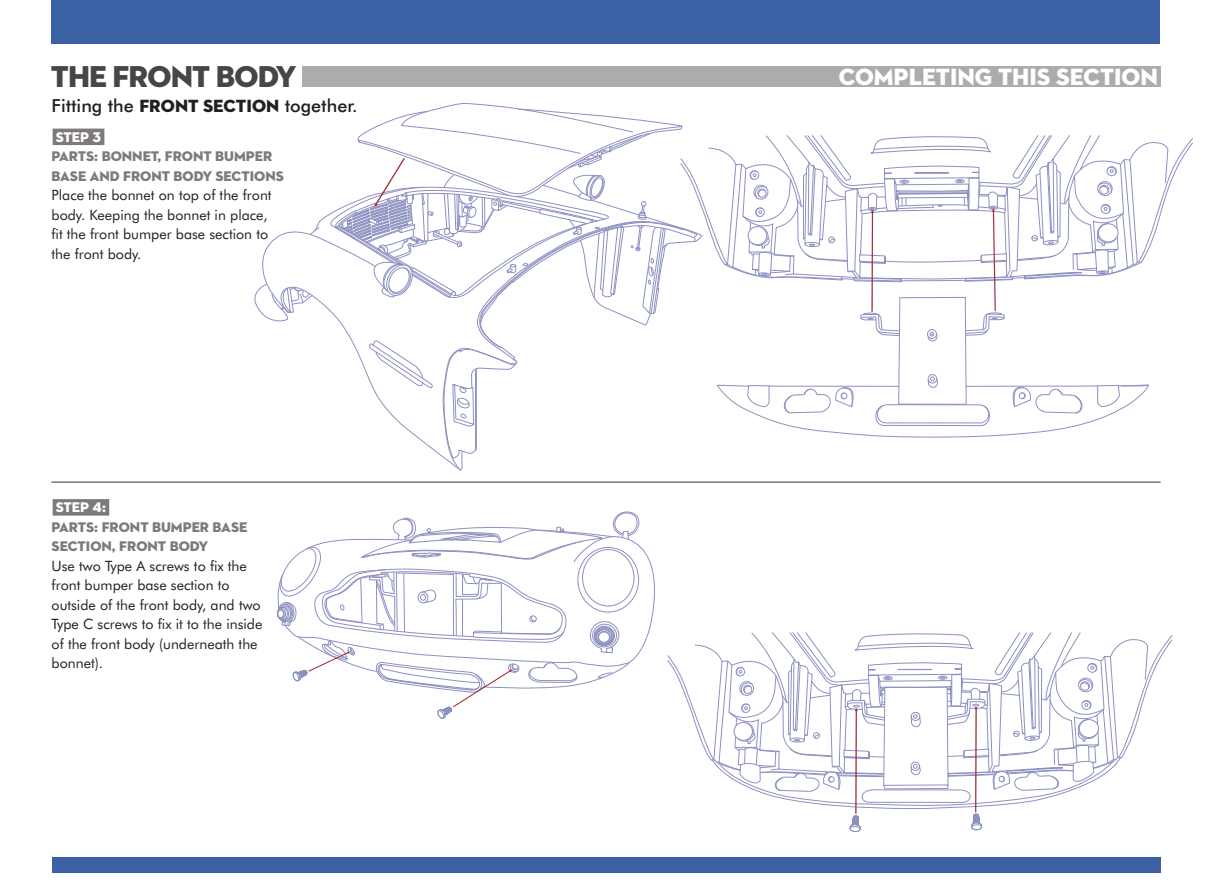
<style>
.page{position:relative;width:1212px;height:893px;background:#fff}
.page>*{position:absolute;margin:0;border:0;box-sizing:border-box;transform-origin:0 0}
.t1{font:30.75px "Neutraface 2 Display Titling";letter-spacing:-.03em;color:#454646}
.t2{font:24px "Neutraface 2 Display Titling";color:#fff}
.t3{font:500 18px "Futura BT";color:#231f20}
.t4{font:14.25px/19.5px "Futura BT";color:#231f20}
.t5{font:14.25px/19.5px "Neutraface 2 Display Titling";color:#7e7a7b}
.t6{font:14.25px "Neutraface 2 Display Titling";color:#fff}
.s1{font-family:"Neutraface 2 Display Titling";font-weight:400}
</style>
<div class="page">
<div style="left:52px;top:0;width:1108px;height:43px;background:#3b61a4"></div>
<div style="left:52px;top:857px;width:1108px;height:16px;background:#3b61a4"></div>
<div style="left:302px;top:66px;width:858px;height:21px;background:#abacad"></div>
<hr style="left:51px;top:481px;width:1109px;height:2px;background:#7e7a7b">
<div style="left:53px;top:129px;width:51px;height:16px;background:#7e7a7b"></div>
<svg style="left:254px;top:103px;width:939px;height:356px"></svg>
<div style="left:53px;top:499px;width:56px;height:17px;background:#7e7a7b"></div>
<svg style="left:667px;top:632px;width:505px;height:200px"></svg>
<svg style="left:276px;top:511px;width:364px;height:208px"></svg>
<p class="t1" style="left:51px;top:57px;width:247px">THE FRONT BODY</p>
<p class="t3" style="left:52px;top:94px;width:307px">Fitting the <span class="s1">FRONT SECTION</span> together.</p>
<p class="t6" style="left:56px;top:128px;width:47px">STEP 3</p>
<p class="t5" style="left:52px;top:147px;width:234px">PARTS: BONNET, FRONT BUMPER<br>BASE AND FRONT BODY SECTIONS</p>
<p class="t4" style="left:52px;top:185px;width:222px">Place the bonnet on top of the front body. Keeping the bonnet in place, fit the front bumper base section to</p>
<p class="t4" style="left:52px;top:244px;width:91px">the front body.</p>
<p class="t6" style="left:56px;top:498px;width:52px">STEP 4:</p>
<p class="t5" style="left:52px;top:517px;width:197px">PARTS: FRONT BUMPER BASE<br>SECTION, FRONT BODY</p>
<p class="t4" style="left:52px;top:556px;width:212px">Use two Type A screws to fix the front bumper base section to outside of the front body, and two<br>Type C screws to fix it to the inside of the front body (underneath the bonnet).</p>
<p class="t2" style="left:839px;top:61px;width:321px">COMPLETING THIS SECTION</p>
</div>
